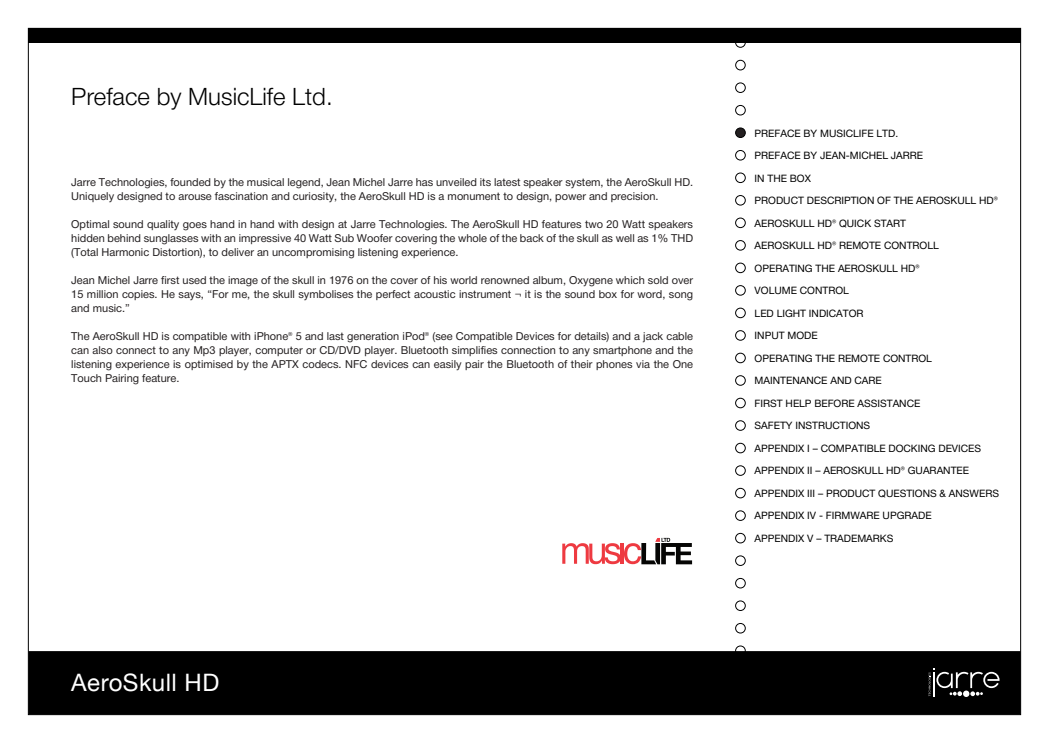
<style>
.page{position:relative;width:1049px;height:743px;background:#fff}
.page>*{position:absolute;margin:0;border:0;box-sizing:border-box;transform-origin:0 0}
.t1{font:300 24px "Helvetica Neue Cyr";color:#000}
.t2{font:24px "Helvetica Neue";letter-spacing:.02em;color:#fff}
.t3{font:11px/14px "Helvetica Neue Cyr";color:#231f20;text-align:justify}
.t4{font:10.3px/22.5px "Helvetica Neue Cyr";color:#000}
</style>
<div class="page">
<svg style="left:562px;top:538px;width:130px;height:26px"></svg>
<div style="left:735px;top:150px;width:11px;height:10px;border:1px solid #000;border-radius:50%"></div>
<div style="left:735px;top:218px;width:11px;height:10px;border:1px solid #000;border-radius:50%"></div>
<div style="left:735px;top:263px;width:11px;height:10px;border:1px solid #000;border-radius:50%"></div>
<div style="left:735px;top:285px;width:11px;height:10px;border:1px solid #000;border-radius:50%"></div>
<div style="left:735px;top:308px;width:11px;height:10px;border:1px solid #000;border-radius:50%"></div>
<div style="left:735px;top:330px;width:11px;height:11px;border:1px solid #000;border-radius:50%"></div>
<div style="left:735px;top:353px;width:11px;height:10px;border:1px solid #000;border-radius:50%"></div>
<div style="left:735px;top:375px;width:11px;height:11px;border:1px solid #000;border-radius:50%"></div>
<div style="left:735px;top:398px;width:11px;height:10px;border:1px solid #000;border-radius:50%"></div>
<div style="left:735px;top:420px;width:11px;height:11px;border:1px solid #000;border-radius:50%"></div>
<div style="left:735px;top:443px;width:11px;height:10px;border:1px solid #000;border-radius:50%"></div>
<div style="left:735px;top:465px;width:11px;height:11px;border:1px solid #000;border-radius:50%"></div>
<div style="left:735px;top:488px;width:11px;height:10px;border:1px solid #000;border-radius:50%"></div>
<div style="left:735px;top:510px;width:11px;height:11px;border:1px solid #000;border-radius:50%"></div>
<div style="left:735px;top:533px;width:11px;height:10px;border:1px solid #000;border-radius:50%"></div>
<div style="left:735px;top:555px;width:11px;height:11px;border:1px solid #000;border-radius:50%"></div>
<div style="left:735px;top:578px;width:11px;height:10px;border:1px solid #000;border-radius:50%"></div>
<div style="left:735px;top:600px;width:11px;height:11px;border:1px solid #000;border-radius:50%"></div>
<div style="left:735px;top:623px;width:11px;height:10px;border:1px solid #000;border-radius:50%"></div>
<div style="left:735px;top:645px;width:11px;height:11px;border:1px solid #000;border-radius:50%"></div>
<div style="left:735px;top:60px;width:10px;height:10px;border:1px solid #000;border-radius:50%"></div>
<div style="left:735px;top:83px;width:11px;height:10px;border:1px solid #000;border-radius:50%"></div>
<div style="left:735px;top:37px;width:11px;height:11px;border:1px solid #000;border-radius:50%"></div>
<div style="left:735px;top:105px;width:11px;height:10px;border:1px solid #000;border-radius:50%"></div>
<div style="left:735px;top:128px;width:11px;height:10px;background:#231f20;border:1px solid #000;border-radius:50%"></div>
<div style="left:735px;top:173px;width:11px;height:10px;border:1px solid #000;border-radius:50%"></div>
<div style="left:735px;top:195px;width:11px;height:10px;border:1px solid #000;border-radius:50%"></div>
<div style="left:735px;top:240px;width:11px;height:10px;border:1px solid #000;border-radius:50%"></div>
<div style="left:30px;top:651px;width:989px;height:62px;background:#000"></div>
<div style="left:30px;top:30px;width:989px;height:13px;background:#000"></div>
<svg style="left:928px;top:668px;width:71px;height:28px;background:#383838"></svg>
<h1 class="t1" style="left:71px;top:84px;width:263px">Preface by MusicLife Ltd.</h1>
<p class="t3" style="left:71px;top:176px;width:623px">Jarre Technologies, founded by the musical legend, Jean Michel Jarre has unveiled its latest speaker system, the AeroSkull HD.<br>Uniquely designed to arouse fascination and curiosity, the AeroSkull HD is a monument to design, power and precision.</p>
<p class="t3" style="left:71px;top:218px;width:623px">Optimal sound quality goes hand in hand with design at Jarre Technologies. The AeroSkull HD features two 20 Watt speakers hidden behind sunglasses with an impressive 40 Watt Sub Woofer covering the whole of the back of the skull as well as 1% THD (Total Harmonic Distortion), to deliver an uncompromising listening experience.</p>
<p class="t3" style="left:71px;top:274px;width:623px">Jean Michel Jarre first used the image of the skull in 1976 on the cover of his world renowned album, Oxygene which sold over 15 million copies. He says, “For me, the skull symbolises the perfect acoustic instrument ¬ it is the sound box for word, song and music.”</p>
<p class="t3" style="left:71px;top:330px;width:623px">The AeroSkull HD is compatible with iPhone® 5 and last generation iPod® (see Compatible Devices for details) and a jack cable can also connect to any Mp3 player, computer or CD/DVD player. Bluetooth simplifies connection to any smartphone and the listening experience is optimised by the APTX codecs. NFC devices can easily pair the Bluetooth of their phones via the One Touch Pairing feature.</p>
<h1 class="t2" style="left:71px;top:668px;width:149px">AeroSkull HD</h1>
<p class="t4" style="left:755px;top:122px;width:246px">PREFACE BY MUSICLIFE LTD.<br>PREFACE BY JEAN-MICHEL JARRE<br>IN THE BOX<br>PRODUCT DESCRIPTION OF THE AEROSKULL HD®<br>AEROSKULL HD® QUICK START<br>AEROSKULL HD® REMOTE CONTROLL<br>OPERATING THE AEROSKULL HD®<br>VOLUME CONTROL<br>LED LIGHT INDICATOR<br>INPUT MODE<br>OPERATING THE REMOTE CONTROL<br>MAINTENANCE AND CARE<br>FIRST HELP BEFORE ASSISTANCE<br>SAFETY INSTRUCTIONS<br>APPENDIX I – COMPATIBLE DOCKING DEVICES<br>APPENDIX II – AEROSKULL HD® GUARANTEE<br>APPENDIX III – PRODUCT QUESTIONS &amp; ANSWERS<br>APPENDIX IV - FIRMWARE UPGRADE<br>APPENDIX V – TRADEMARKS</p>
</div>
